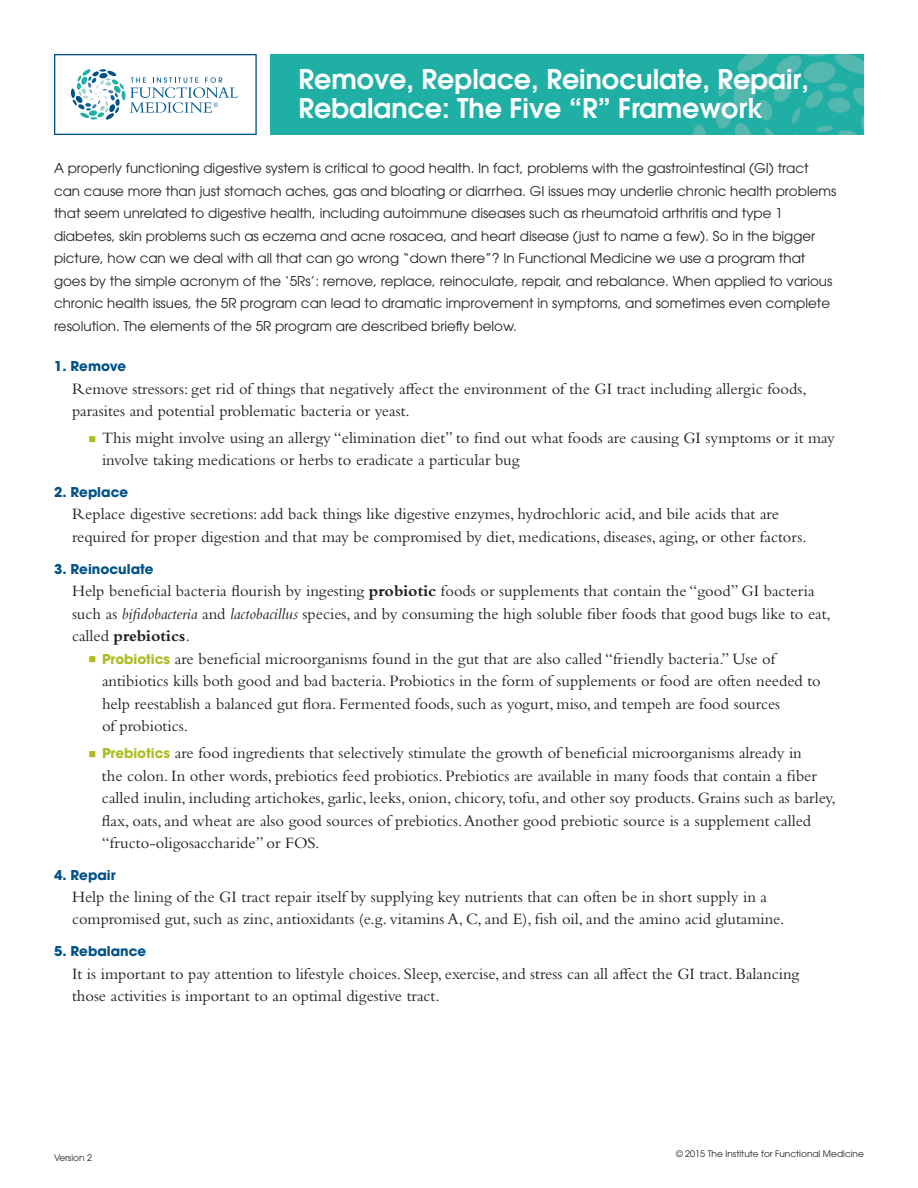
<style>
.page{position:relative;width:918px;height:1188px;background:#fff}
.page>*{position:absolute;margin:0;border:0;box-sizing:border-box;transform-origin:0 0}
.t1{font:600 27px/28.5px "ITC Avant Garde Std";color:#fff}
.t2{font:16.5px/22.5px "Bembo Std";color:#231f20}
.t3{font:13.5px/22.5px "ITC Avant Garde Std";color:#231f20}
.t4{font:700 13.5px "ITC Avant Garde Std";color:#005187}
.t5{font:9px "ITC Avant Garde Std";color:#231f20}
.s1{color:#aebc21}
.s2{font-weight:700}
.s3{font-style:italic}
.s4{font-family:"ITC Avant Garde Std";font-weight:700;font-size:13.5px;color:#aebc21}
</style>
<div class="page">
<div style="left:270px;top:54px;width:594px;height:81px;background:#1fafa4"></div>
<svg style="left:693px;top:124px;width:13px;height:11px"></svg>
<svg style="left:715px;top:54px;width:149px;height:81px"></svg>
<svg style="left:54px;top:54px;width:203px;height:81px"></svg>
<h1 class="t1" style="left:299px;top:65px;width:512px">Remove, Replace, Reinoculate, Repair,<br>Rebalance: The Five “R” Framework</h1>
<p class="t3" style="left:54px;top:157px;width:784px">A properly functioning digestive system is critical to good health. In fact, problems with the gastrointestinal (GI) tract can cause more than just stomach aches, gas and bloating or diarrhea. GI issues may underlie chronic health problems that seem unrelated to digestive health, including autoimmune diseases such as rheumatoid arthritis and type 1 diabetes, skin problems such as eczema and acne rosacea, and heart disease (just to name a few). So in the bigger picture, how can we deal with all that can go wrong “down there”? In Functional Medicine we use a program that goes by the simple acronym of the ‘5Rs’: remove, replace, reinoculate, repair, and rebalance. When applied to various chronic health issues, the 5R program can lead to dramatic improvement in symptoms, and sometimes even complete resolution. The elements of the 5R program are described briefly below.</p>
<p class="t4" style="left:54px;top:357px;width:74px">1. Remove</p>
<p class="t2" style="left:72px;top:377px;width:736px">Remove stressors: get rid of things that negatively affect the environment of the GI tract including allergic foods, parasites and potential problematic bacteria or yeast.</p>
<p class="t2" style="left:102px;top:426px;width:734px;text-indent:-14px"><span class="s1">■</span> This might involve using an allergy “elimination diet” to find out what foods are causing GI symptoms or it may involve taking medications or herbs to eradicate a particular bug</p>
<p class="t4" style="left:54px;top:483px;width:76px">2. Replace</p>
<p class="t2" style="left:72px;top:502px;width:736px">Replace digestive secretions: add back things like digestive enzymes, hydrochloric acid, and bile acids that are required for proper digestion and that may be compromised by diet, medications, diseases, aging, or other factors.</p>
<p class="t4" style="left:54px;top:560px;width:101px">3. Reinoculate</p>
<p class="t2" style="left:72px;top:580px;width:760px">Help beneficial bacteria flourish by ingesting <span class="s2">probiotic</span> foods or supplements that contain the “good” GI bacteria such as <span class="s3">bifidobacteria</span> and <span class="s3">lactobacillus</span> species, and by consuming the high soluble fiber foods that good bugs like to eat, called <span class="s2">prebiotics</span><span class="s3">.</span></p>
<p class="t2" style="left:102px;top:647px;width:720px;text-indent:-14px"><span class="s1">■</span> <span class="s4">Probiotics</span> are beneficial microorganisms found in the gut that are also called “friendly bacteria.” Use of antibiotics kills both good and bad bacteria. Probiotics in the form of supplements or food are often needed to help reestablish a balanced gut flora. Fermented foods, such as yogurt, miso, and tempeh are food sources<br>of probiotics.</p>
<p class="t2" style="left:102px;top:742px;width:735px;text-indent:-13px"><span class="s1">■</span> <span class="s4">Prebiotics</span> are food ingredients that selectively stimulate the growth of beneficial microorganisms already in<br>the colon. In other words, prebiotics feed probiotics. Prebiotics are available in many foods that contain a fiber called inulin, including artichokes, garlic, leeks, onion, chicory, tofu, and other soy products. Grains such as barley, flax, oats, and wheat are also good sources of prebiotics. Another good prebiotic source is a supplement called “fructo-oligosaccharide” or FOS.</p>
<p class="t4" style="left:54px;top:866px;width:63px">4. Repair</p>
<p class="t2" style="left:72px;top:885px;width:714px">Help the lining of the GI tract repair itself by supplying key nutrients that can often be in short supply in a compromised gut, such as zinc, antioxidants (e.g. vitamins A, C, and E), fish oil, and the amino acid glutamine.</p>
<p class="t4" style="left:54px;top:942px;width:94px">5. Rebalance</p>
<p class="t2" style="left:72px;top:962px;width:729px">It is important to pay attention to lifestyle choices. Sleep, exercise, and stress can all affect the GI tract. Balancing those activities is important to an optimal digestive tract.</p>
<p class="t5" style="left:54px;top:1152px;width:40px">Version 2</p>
<p class="t5" style="left:676px;top:1148px;width:189px">© 2015 The Institute for Functional Medicine</p>
</div>
